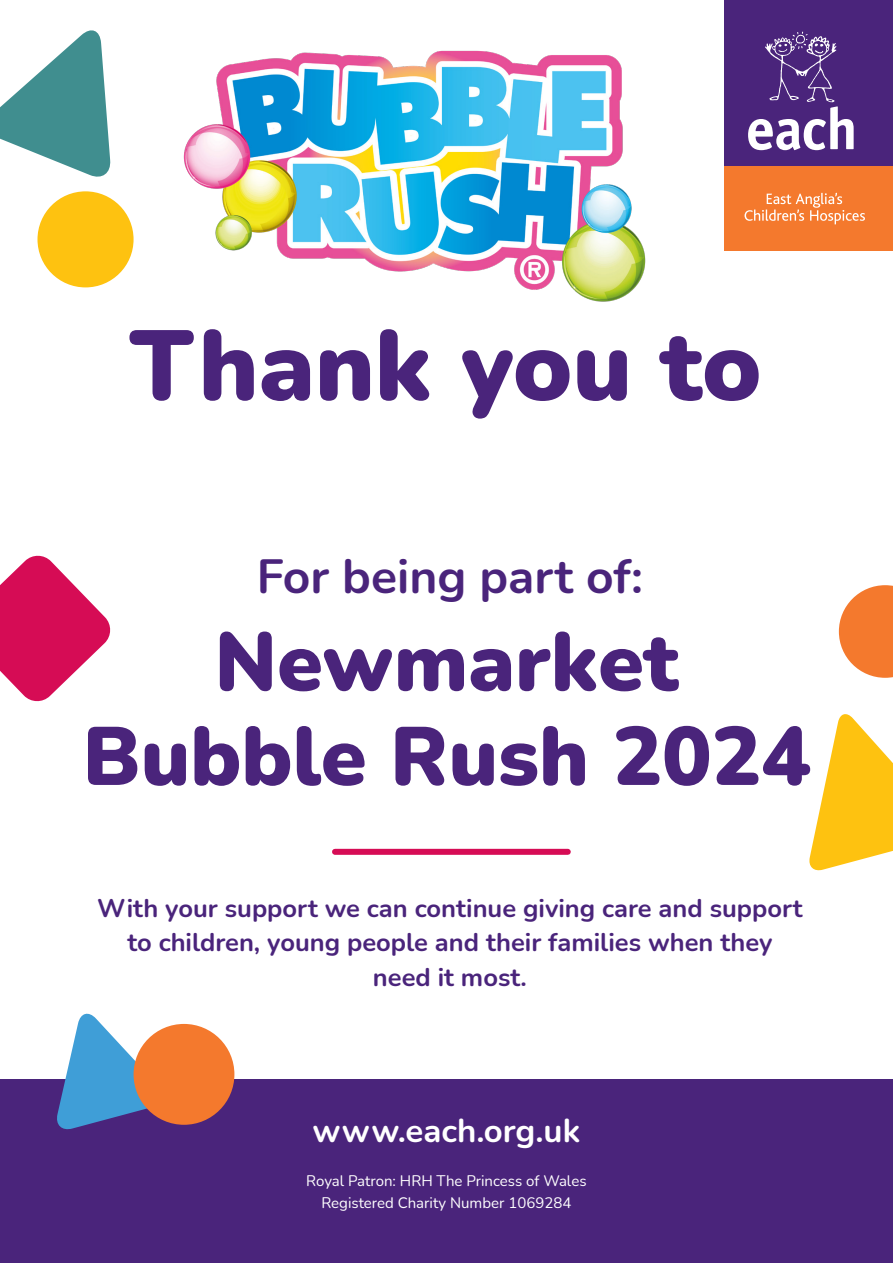
<style>
.page{position:relative;width:893px;height:1263px;background:#fff}
.page>*{position:absolute;margin:0;border:0;box-sizing:border-box;transform-origin:0 0}
.t1{font:900 99px "Nunito";color:#4a247b}
.t2{font:900 82.5px/94.5px "Nunito";color:#4a247b;text-align:center}
.t3{font:700 48px "Nunito";color:#4a247b}
.t4{font:700 33px "Nunito";color:#fff}
.t5{font:700 25.5px/34.5px "Nunito";color:#4a247b;text-align:center}
.t6{font:15px "Nunito";color:#fff}
</style>
<div class="page">
<div style="left:0;top:1079px;width:893px;height:184px;background:#4a247b"></div>
<svg style="left:839px;top:585px;width:54px;height:93px"></svg>
<svg style="left:0;top:555px;width:111px;height:147px"></svg>
<div style="left:37px;top:191px;width:97px;height:96px;background:#fec210;border-radius:50%"></div>
<svg style="left:0;top:30px;width:111px;height:147px"></svg>
<svg style="left:57px;top:1013px;width:109px;height:117px"></svg>
<div style="left:134px;top:1024px;width:100px;height:101px;background:#f4792d;border-radius:50%"></div>
<div style="left:724px;top:165px;width:169px;height:86px;background:#f4792d"></div>
<div style="left:724px;top:0;width:169px;height:165px;background:#4a247b"></div>
<svg style="left:748px;top:32px;width:106px;height:118px"></svg>
<svg style="left:744px;top:193px;width:121px;height:31px"></svg>
<svg style="left:809px;top:714px;width:84px;height:157px"></svg>
<div style="left:335px;top:849px;width:233px;height:6px;background:#d60c55"></div>
<img style="left:183px;top:50px;width:463px;height:252px">
<p class="t1" style="left:130px;top:294px;width:633px">Thank you to</p>
<p class="t3" style="left:257px;top:542px;width:388px">For being part of:</p>
<p class="t2" style="left:83px;top:611px;width:729px">Newmarket<br>Bubble Rush 2024</p>
<p class="t5" style="left:97px;top:890px;width:707px">With your support we can continue giving care and support to children, young people and their families when they need it most.</p>
<p class="t4" style="left:312px;top:1107px;width:269px">www.each.org.uk</p>
<p class="t6" style="left:306px;top:1170px;width:282px">Royal Patron: HRH The Princess of Wales</p>
<p class="t6" style="left:321px;top:1192px;width:251px">Registered Charity Number 1069284</p>
</div>
